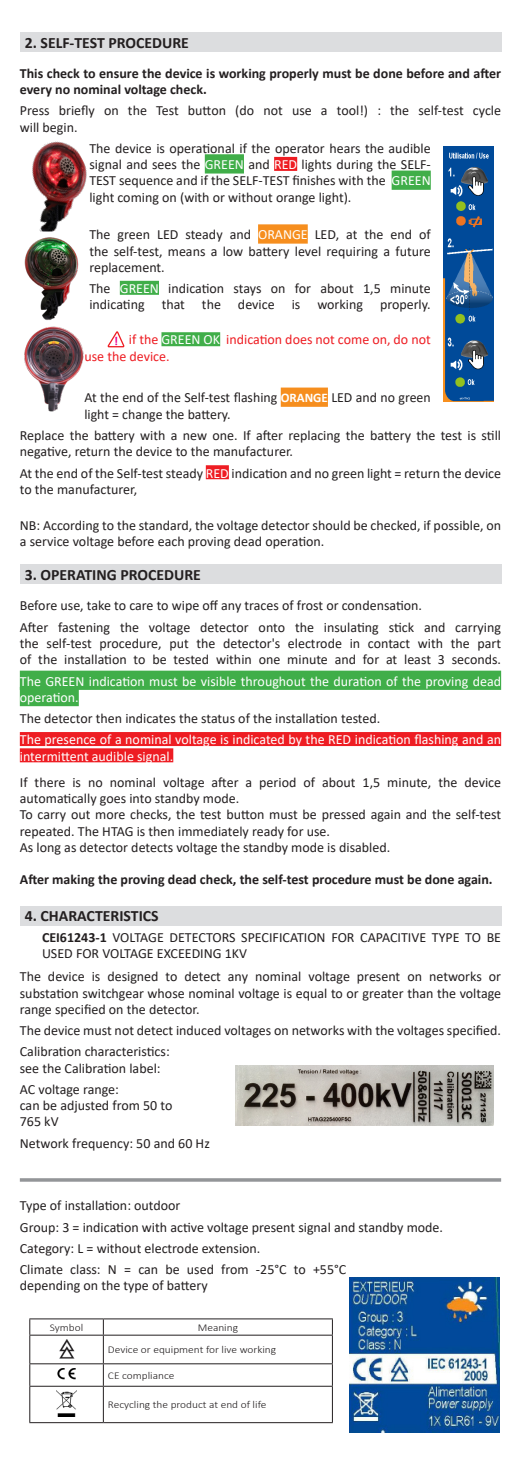
<style>
.page{position:relative;width:521px;height:1474px;background:#fff}
.page>*{position:absolute;margin:0;border:0;box-sizing:border-box;transform-origin:0 0}
.t1{font:700 15.75px "Calibri";color:#231f20}
.t2{font:14px/16.3px "Calibri";color:#231f20}
.t3{font:14px/16.3px "Calibri";color:#fff}
.t4{font:700 14px/16.3px "Calibri";color:#231f20}
.t5{font:14px/16.3px "Calibri";color:#ee1d23}
.t6{font:700 12.25px "Calibri";color:#ed028c}
.t7{font:300 10.5px "Calibri";color:#231f20;scale:1.09 1}
.s1{color:#fff}
.s2{font-weight:700;font-size:13.12px;color:#fff}
.s3{font-weight:700}
</style>
<div class="page">
<div style="left:205px;top:154px;width:39px;height:19px;background:#40ae49"></div>
<div style="left:274px;top:157px;width:23px;height:14px;background:#ee1d23"></div>
<div style="left:392px;top:170px;width:39px;height:20px;background:#40ae49"></div>
<div style="left:258px;top:224px;width:50px;height:20px;background:#f68e1e"></div>
<div style="left:120px;top:281px;width:39px;height:14px;background:#40ae49"></div>
<div style="left:161px;top:332px;width:59px;height:14px;background:#40ae49"></div>
<div style="left:281px;top:387px;width:47px;height:20px;background:#f68e1e"></div>
<div style="left:206px;top:465px;width:23px;height:14px;background:#ee1d23"></div>
<div style="left:20px;top:670px;width:481px;height:20px;background:#40ae49"></div>
<div style="left:20px;top:687px;width:59px;height:19px;background:#40ae49"></div>
<div style="left:20px;top:732px;width:481px;height:14px;background:#ee1d23"></div>
<div style="left:20px;top:748px;width:153px;height:14px;background:#ee1d23"></div>
<div style="left:20px;top:32px;width:481px;height:20px;background:#dcdddf"></div>
<svg style="left:108px;top:331px;width:17px;height:17px"></svg>
<div style="left:20px;top:564px;width:481px;height:20px;background:#dcdddf"></div>
<div style="left:20px;top:905px;width:481px;height:20px;background:#dcdddf"></div>
<hr style="left:20px;top:1178px;width:481px;height:3px;background:#939598">
<hr style="left:29px;top:1318px;width:74px;height:1px;background:#231f20">
<hr style="left:103px;top:1318px;width:230px;height:1px;background:#231f20">
<hr style="left:29px;top:1334px;width:74px;height:1px;background:#231f20">
<hr style="left:103px;top:1334px;width:230px;height:1px;background:#231f20">
<hr style="left:29px;top:1363px;width:74px;height:1px;background:#231f20">
<svg style="left:29px;top:1319px;width:1px;height:66px"></svg>
<hr style="left:103px;top:1363px;width:230px;height:1px;background:#231f20">
<svg style="left:103px;top:1319px;width:1px;height:66px"></svg>
<svg style="left:332px;top:1319px;width:1px;height:66px"></svg>
<hr style="left:29px;top:1385px;width:74px;height:1px;background:#231f20">
<hr style="left:29px;top:1386px;width:1px;height:36px;background:#231f20">
<hr style="left:103px;top:1385px;width:230px;height:1px;background:#231f20">
<hr style="left:103px;top:1386px;width:1px;height:36px;background:#231f20">
<hr style="left:332px;top:1386px;width:1px;height:36px;background:#231f20">
<hr style="left:29px;top:1422px;width:74px;height:1px;background:#231f20">
<hr style="left:103px;top:1422px;width:230px;height:1px;background:#231f20">
<img style="left:59px;top:1339px;width:16px;height:19px">
<img style="left:57px;top:1368px;width:19px;height:12px">
<img style="left:56px;top:1390px;width:20px;height:26px">
<img style="left:24px;top:237px;width:55px;height:83px">
<img style="left:24px;top:326px;width:60px;height:86px">
<img style="left:32px;top:141px;width:55px;height:90px">
<img style="left:235px;top:1065px;width:259px;height:60px">
<img style="left:349px;top:1277px;width:150px;height:155px">
<img style="left:443px;top:146px;width:51px;height:256px">
<p class="t1" style="left:25px;top:31px;width:166px">2. SELF-TEST PROCEDURE</p>
<p class="t4" style="left:20px;top:65px;width:483px">This check to ensure the device is working properly must be done before and after every no nominal voltage check.</p>
<p class="t2" style="left:20px;top:102px;width:483px">Press briefly on the Test button (do not use a tool!) : the self-test cycle will begin.</p>
<p class="t2" style="left:89px;top:140px;width:343px;text-align:justify">The device is operational if the operator hears the audible signal and sees the <span class="s1">GREEN</span> and <span class="s1">RED</span> lights during the SELF-TEST sequence and if the SELF-TEST finishes with the <span class="s1">GREEN </span>light coming on (with or without orange light).</p>
<p class="t2" style="left:89px;top:226px;width:343px;text-align:justify">The green LED steady and <span class="s1">ORANGE</span> LED, at the end of the self-test, means a low battery level requiring a future replacement.</p>
<p class="t2" style="left:89px;top:280px;width:343px">The <span class="s1">GREEN</span> indication stays on for about 1,5 minute indicating that the device is working properly.</p>
<p class="t6" style="left:114px;top:333px;width:5px">!</p>
<p class="t5" style="left:84px;top:331px;width:348px;text-indent:45px">if the <span class="s1">GREEN OK</span> indication does not come on, do not use the device.</p>
<p class="t2" style="left:84px;top:389px;width:348px">At the end of the Self-test flashing <span class="s2">ORANGE</span> LED and no green light = change the battery.</p>
<p class="t2" style="left:20px;top:427px;width:483px">Replace the battery with a new one. If after replacing the battery the test is still negative, return the device to the manufacturer.</p>
<p class="t2" style="left:20px;top:464px;width:483px">At the end of the Self-test steady <span class="s1">RED</span> indication and no green light = return the device to the manufacturer,</p>
<p class="t2" style="left:20px;top:517px;width:483px">NB: According to the standard, the voltage detector should be checked, if possible, on a service voltage before each proving dead operation.</p>
<p class="t1" style="left:25px;top:564px;width:178px">3. OPERATING PROCEDURE</p>
<p class="t2" style="left:20px;top:597px;width:404px">Before use, take to care to wipe off any traces of frost or condensation.</p>
<p class="t2" style="left:20px;top:618px;width:483px;text-align:justify">After fastening the voltage detector onto the insulating stick and carrying the self-test procedure, put the detector's electrode in contact with the part of the installation to be tested within one minute and for at least 3 seconds.</p>
<p class="t3" style="left:20px;top:672px;width:483px">The GREEN indication must be visible throughout the duration of the proving dead operation.</p>
<p class="t2" style="left:20px;top:710px;width:362px">The detector then indicates the status of the installation tested.</p>
<p class="t3" style="left:20px;top:731px;width:483px">The presence of a nominal voltage is indicated by the RED indication flashing and an intermittent audible signal.</p>
<p class="t2" style="left:20px;top:773px;width:483px">If there is no nominal voltage after a period of about 1,5 minute, the device automatically goes into standby mode.</p>
<p class="t2" style="left:20px;top:806px;width:483px">To carry out more checks, the test button must be pressed again and the self-test repeated. The HTAG is then immediately ready for use.</p>
<p class="t2" style="left:20px;top:838px;width:372px">As long as detector detects voltage the standby mode is disabled.</p>
<p class="t4" style="left:20px;top:871px;width:474px">After making the proving dead check, the self-test procedure must be done again.</p>
<p class="t1" style="left:25px;top:905px;width:135px">4. CHARACTERISTICS</p>
<p class="t2" style="left:42px;top:928px;width:461px"><span class="s3">CEI61243-1</span> VOLTAGE DETECTORS SPECIFICATION FOR CAPACITIVE TYPE TO BE<br>USED FOR VOLTAGE EXCEEDING 1KV</p>
<p class="t2" style="left:20px;top:968px;width:483px;text-align:justify">The device is designed to detect any nominal voltage present on networks or substation switchgear whose nominal voltage is equal to or greater than the voltage range specified on the detector.</p>
<p class="t2" style="left:20px;top:1022px;width:483px">The device must not detect induced voltages on networks with the voltages specified.</p>
<p class="t2" style="left:20px;top:1043px;width:151px">Calibration characteristics: see the Calibration label:</p>
<p class="t2" style="left:20px;top:1080px;width:154px">AC voltage range:<br>can be adjusted from 50 to<br>765 kV</p>
<p class="t2" style="left:20px;top:1134px;width:191px">Network frequency: 50 and 60 Hz</p>
<p class="t2" style="left:20px;top:1197px;width:162px">Type of installation: outdoor</p>
<p class="t2" style="left:20px;top:1218px;width:425px">Group: 3 = indication with active voltage present signal and standby mode.</p>
<p class="t2" style="left:20px;top:1239px;width:242px">Category: L = without electrode extension.</p>
<p class="t2" style="left:20px;top:1260px;width:328px">Climate class: N = can be used from -25°C to +55°C depending on the type of battery</p>
<p class="t7" style="left:50px;top:1320px;width:32px">Symbol</p>
<p class="t7" style="left:198px;top:1320px;width:38px">Meaning</p>
<p class="t7" style="left:108px;top:1343px;width:156px">Device or equipment for live working</p>
<p class="t7" style="left:108px;top:1368px;width:63px">CE compliance</p>
<p class="t7" style="left:108px;top:1398px;width:147px">Recycling the product at end of life</p>
</div>
